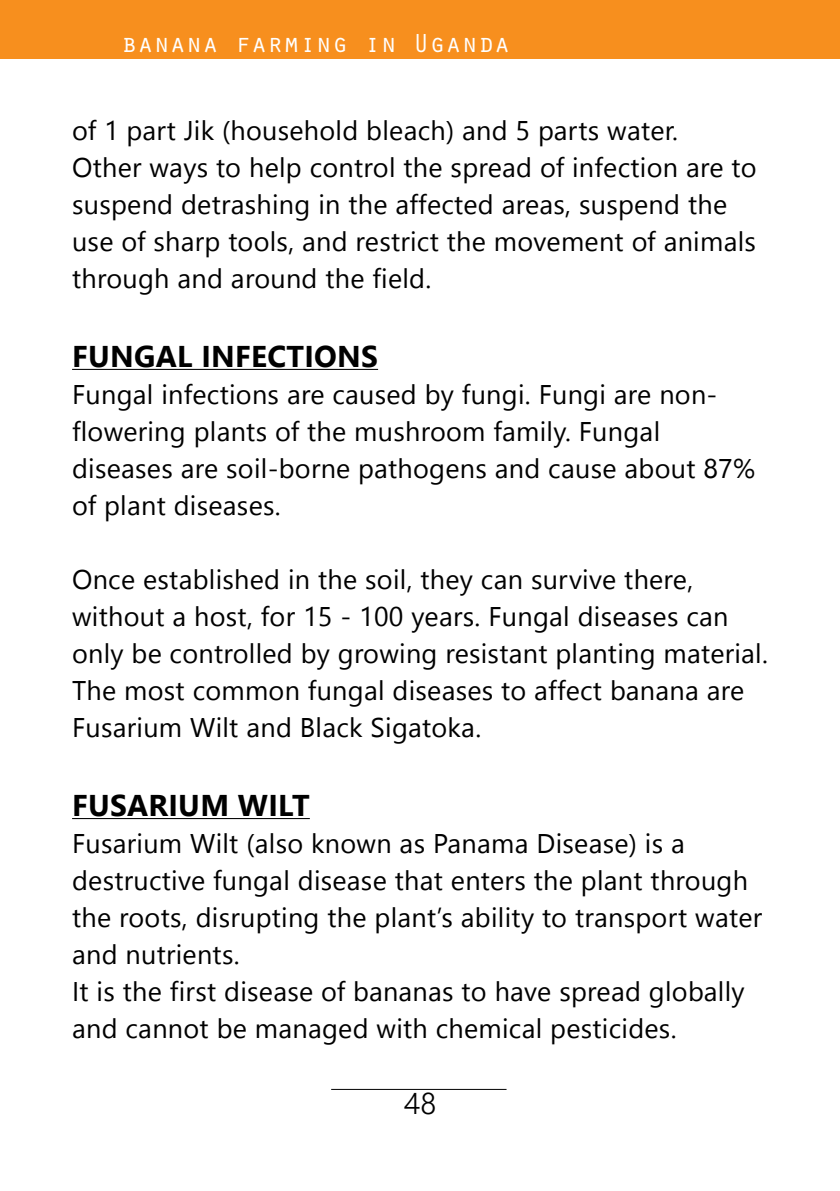
<style>
.page{position:relative;width:840px;height:1191px;background:#fff}
.page>*{position:absolute;margin:0;border:0;box-sizing:border-box;transform-origin:0 0}
.t1{font:700 30px "Nirmala UI";letter-spacing:.01em;color:#000}
.t2{font:300 30px "Nirmala UI";color:#000}
.t3{font:27px/37px "Nirmala UI";letter-spacing:.01em;color:#000}
.t4{font:27px "Orator Std";color:#fff}
</style>
<div class="page">
<hr style="left:331px;top:1089px;width:175px;height:1px;background:#000">
<div style="left:0;top:0;width:839px;height:58px;background:#f78f1e"></div>
<hr style="left:72px;top:369px;width:306px;height:1px;background:#000">
<hr style="left:72px;top:818px;width:238px;height:1px;background:#000">
<p class="t4" style="left:121px;top:24px;width:390px">banana farming in Uganda</p>
<p class="t3" style="left:72px;top:110px;width:685px">of 1 part Jik (household bleach) and 5 parts water.<br>Other ways to help control the spread of infection are to suspend detrashing in the affected areas, suspend the use of sharp tools, and restrict the movement of animals through and around the field.</p>
<p class="t1" style="left:72px;top:330px;width:59px">FUNGAL</p>
<p class="t1" style="left:201px;top:330px;width:178px">INFECTIONS</p>
<p class="t3" style="left:72px;top:374px;width:684px">Fungal infections are caused by fungi. Fungi are non&shy;flowering plants of the mushroom family. Fungal diseases are soil-borne pathogens and cause about 87% of plant diseases.</p>
<p class="t3" style="left:72px;top:559px;width:697px">Once established in the soil, they can survive there, without a host, for 15 - 100 years. Fungal diseases can only be controlled by growing resistant planting material.<br>The most common fungal diseases to affect banana are Fusarium Wilt and Black Sigatoka.</p>
<p class="t1" style="left:72px;top:779px;width:222px">FUSARIUM WILT</p>
<p class="t3" style="left:72px;top:823px;width:691px">Fusarium Wilt (also known as Panama Disease) is a destructive fungal disease that enters the plant through the roots, disrupting the plant’s ability to transport water and nutrients.<br>It is the first disease of bananas to have spread globally and cannot be managed with chemical pesticides.</p>
<p class="t2" style="left:403px;top:1079px;width:34px">48</p>
</div>
